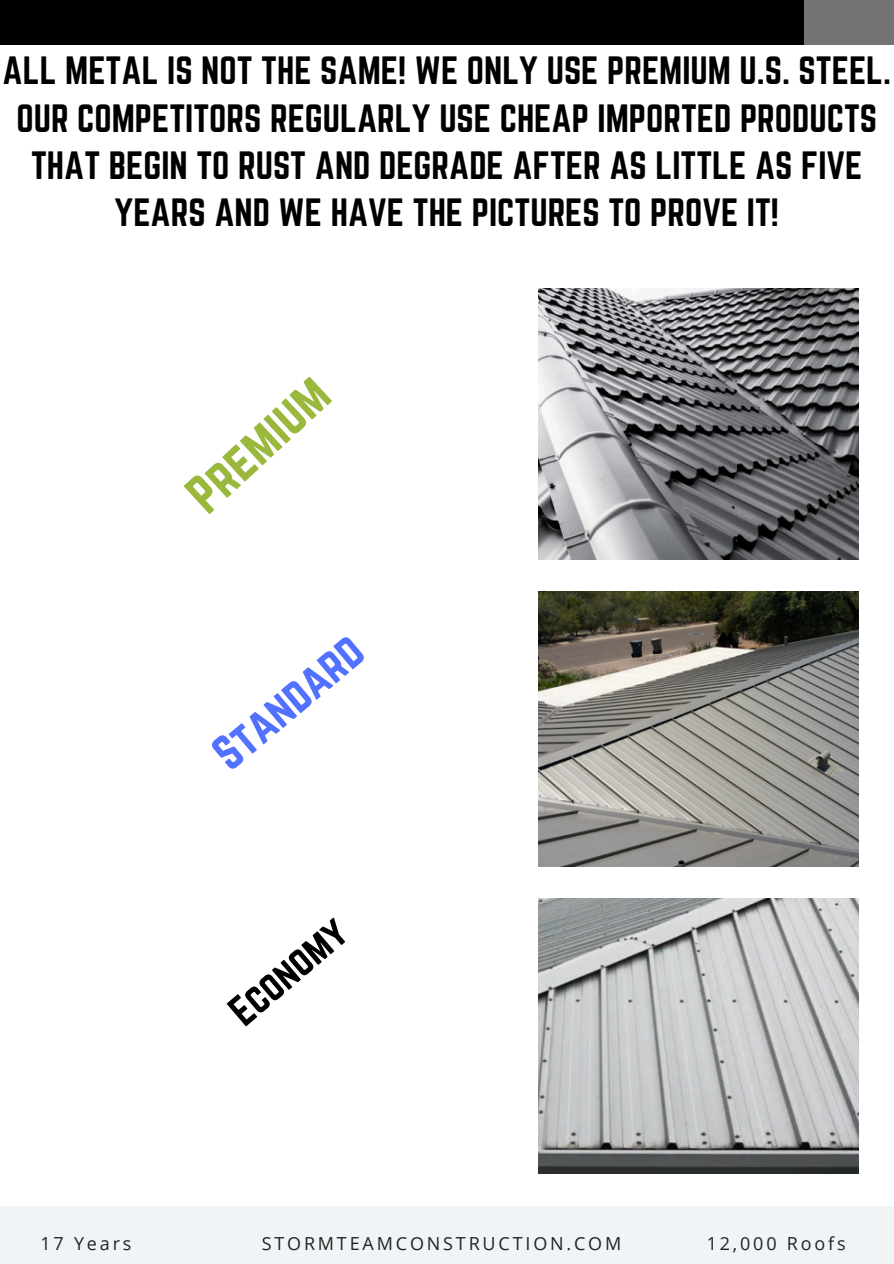
<style>
.page{position:relative;width:894px;height:1264px;background:#fff}
.page>*{position:absolute;margin:0;border:0;box-sizing:border-box;transform-origin:0 0}
.t1{font:48px "Norwester";color:#99b83c}
.t2{font:43.5px "Norwester";color:#5271ff}
.t3{font:37.5px "Norwester";color:#000}
.t4{font:34.5px/47.2px "Norwester";color:#000;text-align:center}
.t5{font:18px "Open Sans";letter-spacing:.155em;color:#222}
</style>
<div class="page">
<img style="left:538px;top:898px;width:319px;height:275px">
<img style="left:538px;top:591px;width:319px;height:275px">
<img style="left:538px;top:288px;width:319px;height:271px">
<div style="left:771px;top:0;width:122px;height:45px;background:#737373"></div>
<div style="left:0;top:0;width:804px;height:45px;background:#000"></div>
<div style="left:0;top:1205px;width:893px;height:58px;background:#f0f4f6"></div>
<h1 class="t4" style="left:3px;top:47px;width:889px">ALL METAL IS NOT THE SAME! WE ONLY USE PREMIUM U.S. STEEL.<br>OUR COMPETITORS REGULARLY USE CHEAP IMPORTED PRODUCTS THAT BEGIN TO RUST AND DEGRADE AFTER AS LITTLE AS FIVE YEARS AND WE HAVE THE PICTURES TO PROVE IT!</h1>
<h3 class="t1" style="left:175px;top:481px;width:173px;rotate:-43deg">Premium</h3>
<p class="t2" style="left:202px;top:739px;width:181px;rotate:-40deg">Standard</p>
<p class="t3" style="left:220px;top:998px;width:141px;rotate:-40deg">Economy</p>
<p class="t5" style="left:40px;top:1230px;width:93px">17 Years</p>
<p class="t5" style="left:261px;top:1230px;width:361px">STORMTEAMCONSTRUCTION.COM</p>
<p class="t5" style="left:706px;top:1230px;width:140px">12,000 Roofs</p>
</div>
